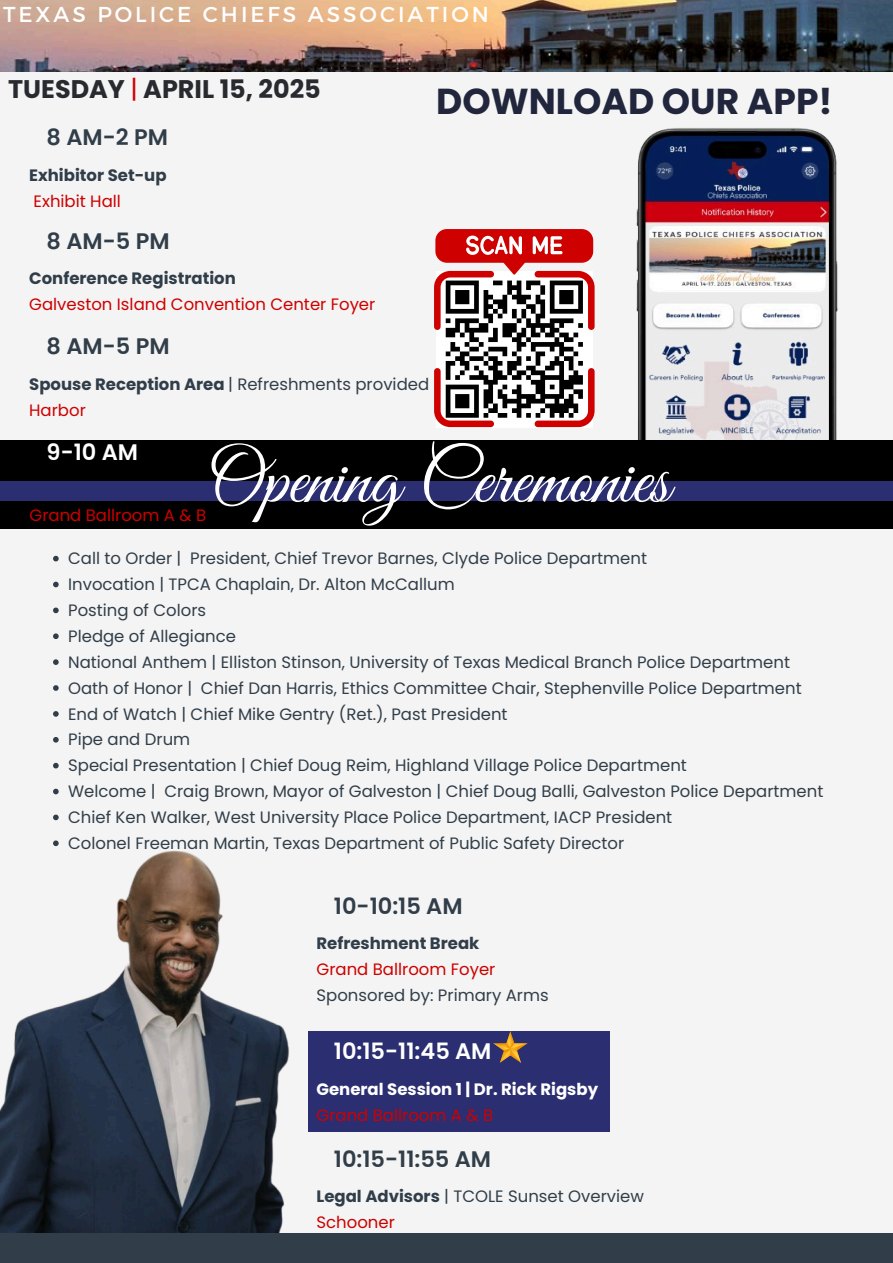
<style>
.page{position:relative;width:893px;height:1263px;background:#f4f4f4}
.page>*{position:absolute;margin:0;border:0;box-sizing:border-box;transform-origin:0 0}
.t1{font:75.53px "Great Vibes";color:#fff}
.t2{font:700 36.08px "Poppins";color:#21263d}
.t3{font:700 25.5px "Poppins";color:#292a2f}
.t4{font:600 22.5px "Poppins";color:#313e49}
.t5{font:600 22.5px "Poppins";color:#fff}
.t6{font:21.6px "Montserrat";letter-spacing:.14em;color:#fff}
.t7{font:16.5px "Poppins";color:#313e49}
.t8{font:16.5px "Poppins";color:#ce0000}
.t9{font:700 16.5px "Poppins";color:#313e49}
.t10{font:700 16.5px "Poppins";color:#fff}
.s1{font-weight:400;color:#ce0000}
.s2{font-weight:700}
</style>
<div class="page">
<img style="left:0;top:0;width:893px;height:71px">
<div style="left:0;top:440px;width:893px;height:89px;background:#000"></div>
<div style="left:0;top:481px;width:893px;height:20px;background:#2b2e70"></div>
<div style="left:0;top:1233px;width:893px;height:30px;background:#313e49"></div>
<img style="left:636px;top:128px;width:202px;height:311px">
<div style="left:435px;top:229px;width:158px;height:34px;background:#ce0000;border-radius:11px"></div>
<svg style="left:434px;top:236px;width:160px;height:191px"></svg>
<img style="left:0;top:850px;width:289px;height:383px">
<div style="left:308px;top:1031px;width:301px;height:100px;background:#2b2e70"></div>
<img style="left:493px;top:1031px;width:34px;height:31px">
<svg style="left:53px;top:556px;width:6px;height:5px"></svg>
<svg style="left:53px;top:582px;width:6px;height:5px"></svg>
<svg style="left:53px;top:607px;width:6px;height:6px"></svg>
<svg style="left:53px;top:633px;width:6px;height:6px"></svg>
<svg style="left:53px;top:659px;width:6px;height:6px"></svg>
<svg style="left:53px;top:685px;width:6px;height:6px"></svg>
<svg style="left:53px;top:711px;width:6px;height:6px"></svg>
<svg style="left:53px;top:737px;width:6px;height:5px"></svg>
<svg style="left:53px;top:763px;width:6px;height:5px"></svg>
<svg style="left:53px;top:789px;width:6px;height:5px"></svg>
<svg style="left:53px;top:814px;width:6px;height:6px"></svg>
<svg style="left:53px;top:840px;width:6px;height:6px"></svg>
<p class="t6" style="left:3px;top:0;width:487px">TEXAS POLICE CHIEFS ASSOCIATION</p>
<p class="t3" style="left:8px;top:71px;width:314px">TUESDAY <span class="s1">|</span> APRIL 15, 2025</p>
<p class="t4" style="left:47px;top:122px;width:123px">8 AM-2 PM</p>
<p class="t9" style="left:29px;top:163px;width:139px">Exhibitor Set-up</p>
<p class="t8" style="left:34px;top:189px;width:89px">Exhibit Hall</p>
<p class="t4" style="left:47px;top:225px;width:124px">8 AM-5 PM</p>
<p class="t9" style="left:29px;top:267px;width:208px">Conference Registration</p>
<p class="t8" style="left:29px;top:293px;width:347px">Galveston Island Convention Center Foyer</p>
<p class="t4" style="left:47px;top:331px;width:124px">8 AM-5 PM</p>
<p class="t7" style="left:29px;top:372px;width:401px"><span class="s2">Spouse Reception Area</span> | Refreshments provided</p>
<h4 class="t8" style="left:29px;top:398px;width:58px">Harbor</h4>
<p class="t5" style="left:47px;top:436px;width:93px">9-10 AM</p>
<p class="t1" style="left:208px;top:437px;width:463px">Opening Ceremonies</p>
<h4 class="t2" style="left:436px;top:76px;width:398px">DOWNLOAD OUR APP!</h4>
<p class="t8" style="left:30px;top:504px;width:178px">Grand Ballroom A &amp; B</p>
<p class="t7" style="left:68px;top:547px;width:580px">Call to Order | President, Chief Trevor Barnes, Clyde Police Department</p>
<h5 class="t7" style="left:68px;top:573px;width:388px">Invocation | TPCA Chaplain, Dr. Alton McCallum</h5>
<h3 class="t7" style="left:68px;top:599px;width:139px">Posting of Colors</h3>
<h2 class="t7" style="left:68px;top:624px;width:169px">Pledge of Allegiance</h2>
<p class="t7" style="left:68px;top:650px;width:723px">National Anthem | Elliston Stinson, University of Texas Medical Branch Police Department</p>
<h4 class="t7" style="left:68px;top:676px;width:735px">Oath of Honor | Chief Dan Harris, Ethics Committee Chair, Stephenville Police Department</h4>
<p class="t7" style="left:68px;top:702px;width:441px">End of Watch | Chief Mike Gentry (Ret.), Past President</p>
<p class="t7" style="left:68px;top:728px;width:124px">Pipe and Drum</p>
<h4 class="t7" style="left:68px;top:754px;width:620px">Special Presentation | Chief Doug Reim, Highland Village Police Department</h4>
<p class="t7" style="left:68px;top:780px;width:756px">Welcome | Craig Brown, Mayor of Galveston | Chief Doug Balli, Galveston Police Department</p>
<p class="t7" style="left:68px;top:806px;width:605px">Chief Ken Walker, West University Place Police Department, IACP President</p>
<p class="t7" style="left:68px;top:831px;width:557px">Colonel Freeman Martin, Texas Department of Public Safety Director</p>
<h1 class="t4" style="left:334px;top:890px;width:130px">10-10:15 AM</h1>
<p class="t9" style="left:316px;top:932px;width:164px">Refreshment Break</p>
<p class="t8" style="left:316px;top:958px;width:180px">Grand Ballroom Foyer</p>
<p class="t7" style="left:316px;top:983px;width:234px">Sponsored by: Primary Arms</p>
<p class="t5" style="left:334px;top:1035px;width:159px">10:15-11:45 AM</p>
<h4 class="t10" style="left:316px;top:1077px;width:283px">General Session 1 | Dr. Rick Rigsby</h4>
<p class="t8" style="left:316px;top:1103px;width:178px">Grand Ballroom A &amp; B</p>
<p class="t4" style="left:334px;top:1143px;width:159px">10:15-11:55 AM</p>
<h4 class="t7" style="left:316px;top:1185px;width:329px"><span class="s2">Legal Advisors</span> | TCOLE Sunset Overview</h4>
<p class="t8" style="left:316px;top:1211px;width:80px">Schooner</p>
</div>
